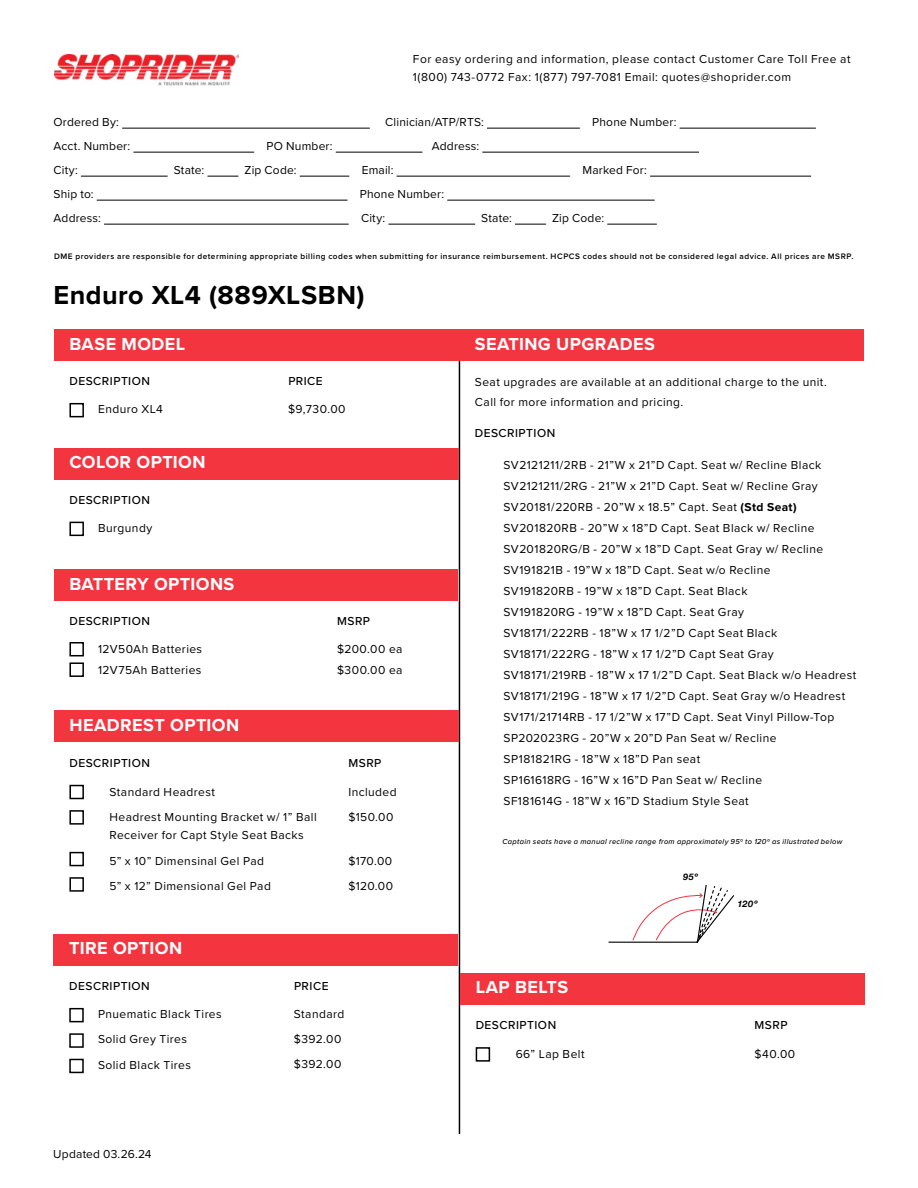
<style>
.page{position:relative;width:918px;height:1188px;background:#fff}
.page>*{position:absolute;margin:0;border:0;box-sizing:border-box;transform-origin:0 0}
.t1{font:700 27px "Proxima Nova";letter-spacing:.02em;color:#000}
.t2{font:700 18px "Proxima Nova";letter-spacing:.025em;color:#fff}
.t3{font:12px/21px "Proxima Nova";letter-spacing:.035em;color:#000}
.t4{font:12px "Proxima Nova";letter-spacing:.015em;color:#000}
.t5{font:500 12px "Proxima Nova";letter-spacing:.04em;color:#000}
.t6{font:italic 700 9px "Helvetica Neue";letter-spacing:.075em;color:#000}
.t7{font:600 8.25px "Proxima Nova";letter-spacing:.06em;color:#000}
.t8{font:italic 500 7.5px "Proxima Nova";letter-spacing:.04em;color:#000}
.s1{font-weight:700}
</style>
<div class="page">
<img style="left:54px;top:54px;width:185px;height:32px">
<hr style="left:122px;top:128px;width:248px;height:1px;background:#000">
<hr style="left:487px;top:128px;width:93px;height:1px;background:#000">
<hr style="left:680px;top:128px;width:136px;height:1px;background:#000">
<hr style="left:133px;top:152px;width:121px;height:1px;background:#000">
<hr style="left:336px;top:152px;width:86px;height:1px;background:#000">
<hr style="left:482px;top:152px;width:217px;height:1px;background:#000">
<hr style="left:81px;top:176px;width:87px;height:1px;background:#000">
<hr style="left:207px;top:176px;width:31px;height:1px;background:#000">
<hr style="left:300px;top:176px;width:49px;height:1px;background:#000">
<hr style="left:397px;top:176px;width:173px;height:1px;background:#000">
<hr style="left:650px;top:176px;width:161px;height:1px;background:#000">
<hr style="left:97px;top:200px;width:251px;height:1px;background:#000">
<hr style="left:447px;top:200px;width:208px;height:1px;background:#000">
<hr style="left:104px;top:224px;width:245px;height:1px;background:#000">
<hr style="left:388px;top:224px;width:87px;height:1px;background:#000">
<hr style="left:515px;top:224px;width:31px;height:1px;background:#000">
<hr style="left:607px;top:224px;width:50px;height:1px;background:#000">
<hr style="left:459px;top:345px;width:1px;height:789px;background:#000">
<div style="left:54px;top:329px;width:810px;height:32px;background:#f33540"></div>
<div style="left:54px;top:710px;width:405px;height:32px;background:#f33540"></div>
<div style="left:54px;top:448px;width:405px;height:32px;background:#f33540"></div>
<div style="left:54px;top:569px;width:404px;height:32px;background:#f33540"></div>
<div style="left:54px;top:934px;width:404px;height:32px;background:#f33540"></div>
<div style="left:69px;top:403px;width:15px;height:14px;border:2px solid #000"></div>
<div style="left:69px;top:522px;width:15px;height:14px;border:2px solid #000"></div>
<div style="left:69px;top:1008px;width:15px;height:14px;border:2px solid #000"></div>
<div style="left:69px;top:1033px;width:15px;height:15px;border:2px solid #000"></div>
<div style="left:69px;top:1059px;width:15px;height:14px;border:2px solid #000"></div>
<div style="left:69px;top:642px;width:15px;height:14px;border:2px solid #000"></div>
<div style="left:69px;top:662px;width:15px;height:15px;border:2px solid #000"></div>
<div style="left:460px;top:973px;width:405px;height:32px;background:#f33540"></div>
<div style="left:69px;top:785px;width:15px;height:14px;border:2px solid #000"></div>
<div style="left:476px;top:1047px;width:14px;height:15px;border:2px solid #000"></div>
<div style="left:69px;top:877px;width:15px;height:15px;border:2px solid #000"></div>
<div style="left:69px;top:810px;width:15px;height:15px;border:2px solid #000"></div>
<div style="left:69px;top:852px;width:15px;height:14px;border:2px solid #000"></div>
<svg style="left:608px;top:884px;width:127px;height:59px"></svg>
<p class="t3" style="left:413px;top:50px;width:439px;line-height:18px">For easy ordering and information, please contact Customer Care Toll Free at<br>1(800) 743-0772 Fax: 1(877) 797-7081 Email: quotes@shoprider.com</p>
<p class="t4" style="left:54px;top:113px;width:67px">Ordered By:</p>
<p class="t4" style="left:385px;top:113px;width:100px">Clinician/ATP/RTS:</p>
<p class="t4" style="left:592px;top:113px;width:86px">Phone Number:</p>
<p class="t4" style="left:54px;top:137px;width:78px">Acct. Number:</p>
<p class="t3" style="left:267px;top:135px;width:68px">PO Number:</p>
<p class="t4" style="left:432px;top:137px;width:49px">Address:</p>
<p class="t3" style="left:54px;top:159px;width:26px">City:</p>
<p class="t3" style="left:174px;top:159px;width:32px">State:</p>
<p class="t3" style="left:245px;top:159px;width:54px">Zip Code:</p>
<p class="t3" style="left:362px;top:159px;width:33px">Email:</p>
<p class="t4" style="left:582px;top:161px;width:66px">Marked For:</p>
<p class="t3" style="left:54px;top:183px;width:42px">Ship to:</p>
<p class="t4" style="left:360px;top:185px;width:86px">Phone Number:</p>
<p class="t4" style="left:54px;top:209px;width:49px">Address:</p>
<p class="t3" style="left:361px;top:207px;width:26px">City:</p>
<p class="t3" style="left:481px;top:207px;width:32px">State:</p>
<p class="t3" style="left:552px;top:207px;width:54px">Zip Code:</p>
<p class="t7" style="left:54px;top:250px;width:801px">DME providers are responsible for determining appropriate billing codes when submitting for insurance reimbursement. HCPCS codes should not be considered legal advice. All prices are MSRP.</p>
<h1 class="t1" style="left:54px;top:274px;width:313px">Enduro XL4 (889XLSBN)</h1>
<h2 class="t2" style="left:69px;top:330px;width:117px">BASE MODEL</h2>
<p class="t5" style="left:69px;top:372px;width:82px">DESCRIPTION</p>
<p class="t3" style="left:98px;top:398px;width:66px">Enduro XL4</p>
<h2 class="t2" style="left:69px;top:449px;width:138px">COLOR OPTION</h2>
<p class="t5" style="left:69px;top:491px;width:82px">DESCRIPTION</p>
<p class="t3" style="left:98px;top:517px;width:56px">Burgundy</p>
<h2 class="t2" style="left:69px;top:570px;width:166px">BATTERY OPTIONS</h2>
<p class="t5" style="left:288px;top:372px;width:36px">PRICE</p>
<p class="t3" style="left:288px;top:398px;width:59px">$9,730.00</p>
<p class="t5" style="left:69px;top:613px;width:82px">DESCRIPTION</p>
<p class="t5" style="left:337px;top:613px;width:35px">MSRP</p>
<p class="t3" style="left:337px;top:638px;width:67px">$200.00 ea $300.00 ea</p>
<p class="t3" style="left:98px;top:638px;width:106px">12V50Ah Batteries<br>12V75Ah Batteries</p>
<h2 class="t2" style="left:69px;top:711px;width:171px">HEADREST OPTION</h2>
<p class="t5" style="left:69px;top:754px;width:82px">DESCRIPTION</p>
<p class="t3" style="left:109px;top:778px;width:209px;line-height:25.5px">Standard Headrest<br>Headrest Mounting Bracket w/ 1” Ball</p>
<p class="t3" style="left:109px;top:822px;width:196px;line-height:25.5px">Receiver for Capt Style Seat Backs<br>5” x 10” Dimensinal Gel Pad<br>5” x 12” Dimensional Gel Pad</p>
<h2 class="t2" style="left:69px;top:935px;width:114px">TIRE OPTION</h2>
<p class="t5" style="left:69px;top:977px;width:82px">DESCRIPTION</p>
<p class="t5" style="left:294px;top:977px;width:36px">PRICE</p>
<p class="t5" style="left:348px;top:754px;width:35px">MSRP</p>
<p class="t3" style="left:348px;top:778px;width:50px;line-height:25.5px">Included $150.00</p>
<p class="t3" style="left:348px;top:847px;width:46px;line-height:25.5px">$170.00 $120.00</p>
<p class="t3" style="left:98px;top:1001px;width:125px;line-height:25.3px">Pnuematic Black Tires<br>Solid Grey Tires<br>Solid Black Tires</p>
<p class="t4" style="left:53px;top:1146px;width:100px">Updated 03.26.24</p>
<p class="t3" style="left:294px;top:1001px;width:52px;line-height:25.2px">Standard $392.00 $392.00</p>
<h2 class="t2" style="left:475px;top:330px;width:182px">SEATING UPGRADES</h2>
<p class="t3" style="left:475px;top:372px;width:354px;line-height:19.5px">Seat upgrades are available at an additional charge to the unit.<br>Call for more information and pricing.</p>
<p class="t5" style="left:475px;top:424px;width:82px">DESCRIPTION</p>
<p class="t3" style="left:503px;top:454px;width:355px">SV2121211/2RB - 21”W x 21”D Capt. Seat w/ Recline Black SV2121211/2RG - 21”W x 21”D Capt. Seat w/ Recline Gray SV20181/220RB - 20”W x 18.5” Capt. Seat <span class="s1">(Std Seat)<br></span>SV201820RB - 20”W x 18”D Capt. Seat Black w/ Recline SV201820RG/B - 20”W x 18”D Capt. Seat Gray w/ Recline SV191821B - 19”W x 18”D Capt. Seat w/o Recline<br>SV191820RB - 19”W x 18”D Capt. Seat Black<br>SV191820RG - 19”W x 18”D Capt. Seat Gray<br>SV18171/222RB - 18”W x 17 1/2”D Capt Seat Black SV18171/222RG - 18”W x 17 1/2”D Capt Seat Gray SV18171/219RB - 18”W x 17 1/2”D Capt. Seat Black w/o Headrest SV18171/219G - 18”W x 17 1/2”D Capt. Seat Gray w/o Headrest SV171/21714RB - 17 1/2”W x 17”D Capt. Seat Vinyl Pillow-Top SP202023RG - 20”W x 20”D Pan Seat w/ Recline<br>SP181821RG - 18”W x 18”D Pan seat<br>SP161618RG - 16”W x 16”D Pan Seat w/ Recline<br>SF181614G - 18”W x 16”D Stadium Style Seat</p>
<p class="t8" style="left:502px;top:835px;width:341px">Captain seats have a manual recline range from approximately 95º to 120º as illustrated below</p>
<h2 class="t2" style="left:476px;top:974px;width:94px">LAP BELTS</h2>
<p class="t5" style="left:476px;top:1016px;width:82px">DESCRIPTION</p>
<p class="t3" style="left:516px;top:1043px;width:70px">66” Lap Belt</p>
<p class="t6" style="left:683px;top:870px;width:16px">95º</p>
<p class="t6" style="left:737px;top:897px;width:21px">120º</p>
<p class="t5" style="left:755px;top:1016px;width:35px">MSRP</p>
<p class="t3" style="left:755px;top:1043px;width:42px">$40.00</p>
</div>
